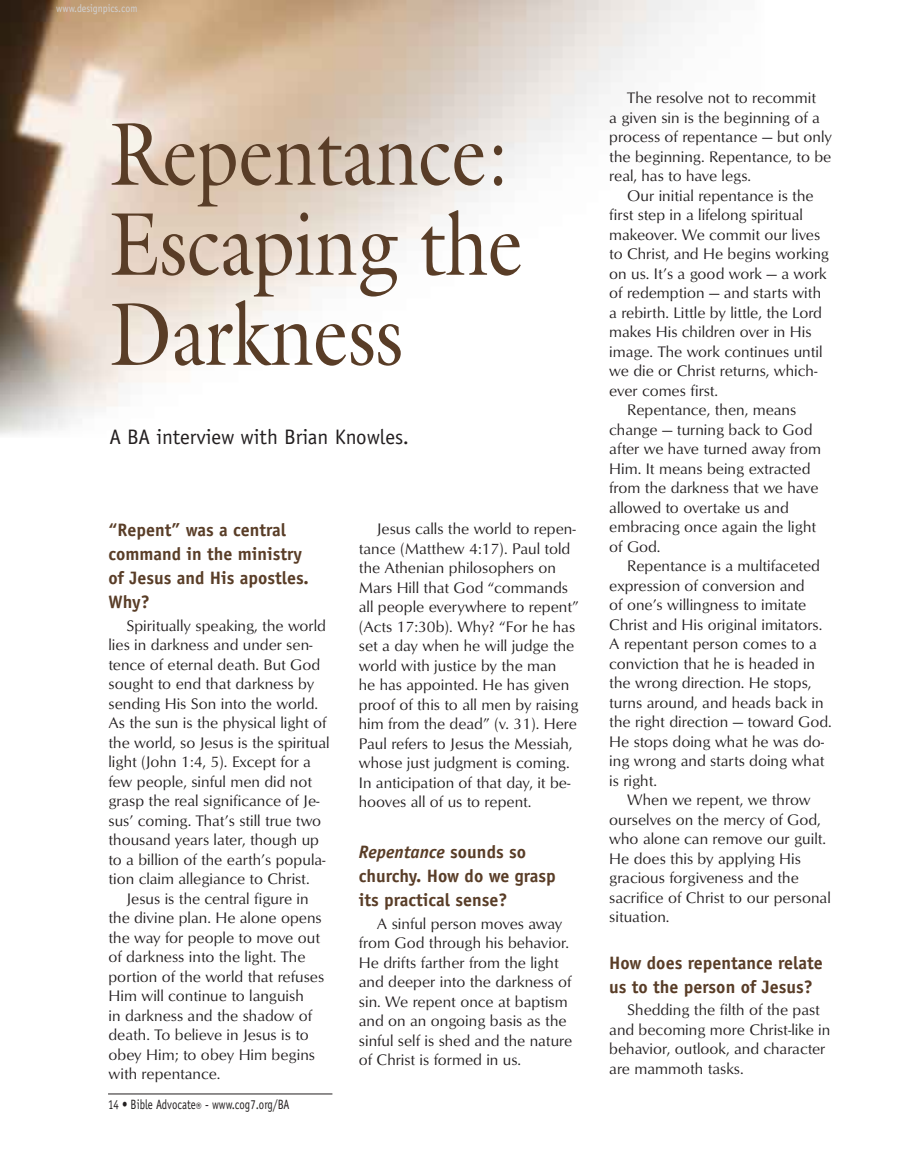
<style>
.page{position:relative;width:905px;height:1175px;background:#fff}
.page>*{position:absolute;margin:0;border:0;box-sizing:border-box;transform-origin:0 0}
.t1{font:90px/90px "Galliard";letter-spacing:-.005em;color:#593d27;scale:.85 1}
.t2{font:21px "Officina Sans";color:#231f20}
.t3{font:700 18px/24px "Officina Sans";color:#593d27}
.t4{font:15.75px/19.5px "Optimum Roman DTC";color:#231f20}
.t5{font:13.5px "Officina Sans";color:#231f20;scale:.8 1}
.t6{font:10.95px "Officina Sans";color:#d1d2d4;scale:.9 1}
.s1{font-style:italic}
</style>
<div class="page">
<hr style="left:108px;top:1093px;width:224px;height:1px;background:#231f20">
<img style="left:0;top:0;width:707px;height:435px">
<p class="t6" style="left:56px;top:2px;width:92px">www.designpics.com</p>
<h1 class="t1" style="left:109px;top:108px;width:488px">Repentance:<br>Escaping the<br>Darkness</h1>
<h2 class="t2" style="left:109px;top:424px;width:301px">A BA interview with Brian Knowles.</h2>
<p class="t3" style="left:108px;top:517px;width:202px">“Repent” was a central command in the ministry of Jesus and His apostles.<br>Why?</p>
<p class="t4" style="left:108px;top:615px;width:223px;text-indent:18px">Spiritually speaking, the world lies in darkness and under sen&shy;tence of eternal death. But God sought to end that darkness by sending His Son into the world.<br>As the sun is the physical light of the world, so Jesus is the spiritual light (John 1:4, 5). Except for a few people, sinful men did not grasp the real significance of Je&shy;sus’ coming. That’s still true two thousand years later, though up to a billion of the earth’s popula&shy;tion claim allegiance to Christ.</p>
<p class="t4" style="left:108px;top:888px;width:217px;text-indent:18px">Jesus is the central figure in the divine plan. He alone opens the way for people to move out of darkness into the light. The portion of the world that refuses<br>Him will continue to languish<br>in darkness and the shadow of death. To believe in Jesus is to obey Him; to obey Him begins with repentance.</p>
<p class="t5" style="left:108px;top:1096px;width:228px">14 • Bible Advocate® - www.cog7.org/BA</p>
<p class="t4" style="left:359px;top:519px;width:221px;text-indent:18px">Jesus calls the world to repen&shy;tance (Matthew 4:17). Paul told the Athenian philosophers on<br>Mars Hill that God “commands all people everywhere to repent” (Acts 17:30b). Why? “For he has set a day when he will judge the world with justice by the man<br>he has appointed. He has given proof of this to all men by raising him from the dead” (v. 31). Here<br>Paul refers to Jesus the Messiah, whose just judgment is coming.<br>In anticipation of that day, it be&shy;hooves all of us to repent.</p>
<p class="t3" style="left:359px;top:840px;width:198px"><span class="s1">Repentance</span> sounds so churchy. How do we grasp its practical sense?</p>
<p class="t4" style="left:359px;top:913px;width:215px;text-indent:18px">A sinful person moves away from God through his behavior.<br>He drifts farther from the light and deeper into the darkness of sin. We repent once at baptism and on an ongoing basis as the sinful self is shed and the nature of Christ is formed in us.</p>
<p class="t4" style="left:609px;top:88px;width:224px;text-indent:18px">The resolve not to recommit<br>a given sin is the beginning of a process of repentance — but only the beginning. Repentance, to be real, has to have legs.</p>
<p class="t4" style="left:627px;top:185px;width:188px">Our initial repentance is the</p>
<p class="t4" style="left:609px;top:205px;width:195px">first step in a lifelong spiritual</p>
<p class="t4" style="left:609px;top:224px;width:212px">makeover. We commit our lives</p>
<p class="t4" style="left:609px;top:244px;width:221px">to Christ, and He begins working</p>
<p class="t4" style="left:609px;top:263px;width:219px">on us. It’s a good work — a work</p>
<p class="t4" style="left:609px;top:283px;width:213px">of redemption — and starts with</p>
<p class="t4" style="left:609px;top:302px;width:214px">a rebirth. Little by little, the Lord</p>
<p class="t4" style="left:609px;top:322px;width:204px">makes His children over in His</p>
<p class="t4" style="left:609px;top:341px;width:215px">image. The work continues until</p>
<p class="t4" style="left:609px;top:361px;width:210px">we die or Christ returns, which-</p>
<p class="t4" style="left:609px;top:380px;width:110px">ever comes first.</p>
<p class="t4" style="left:627px;top:400px;width:170px">Repentance, then, means</p>
<p class="t4" style="left:609px;top:419px;width:205px">change — turning back to God</p>
<p class="t4" style="left:609px;top:439px;width:213px">after we have turned away from</p>
<p class="t4" style="left:609px;top:458px;width:203px">Him. It means being extracted</p>
<p class="t4" style="left:609px;top:478px;width:211px">from the darkness that we have</p>
<p class="t4" style="left:609px;top:497px;width:181px">allowed to overtake us and</p>
<p class="t4" style="left:609px;top:517px;width:208px">embracing once again the light</p>
<p class="t4" style="left:609px;top:536px;width:53px">of God.</p>
<p class="t4" style="left:627px;top:556px;width:194px">Repentance is a multifaceted</p>
<p class="t4" style="left:609px;top:575px;width:197px">expression of conversion and</p>
<p class="t4" style="left:609px;top:595px;width:199px">of one’s willingness to imitate</p>
<p class="t4" style="left:609px;top:614px;width:215px">Christ and His original imitators.</p>
<p class="t4" style="left:609px;top:634px;width:209px">A repentant person comes to a</p>
<p class="t4" style="left:609px;top:653px;width:207px">conviction that he is headed in</p>
<p class="t4" style="left:609px;top:673px;width:204px">the wrong direction. He stops,</p>
<p class="t4" style="left:609px;top:692px;width:216px">turns around, and heads back in</p>
<p class="t4" style="left:609px;top:712px;width:224px">the right direction — toward God.</p>
<p class="t4" style="left:609px;top:731px;width:216px">He stops doing what he was do-</p>
<p class="t4" style="left:609px;top:751px;width:217px">ing wrong and starts doing what</p>
<p class="t4" style="left:609px;top:770px;width:49px">is right.</p>
<p class="t4" style="left:627px;top:790px;width:185px">When we repent, we throw</p>
<p class="t4" style="left:609px;top:809px;width:213px">ourselves on the mercy of God,</p>
<p class="t4" style="left:609px;top:829px;width:218px">who alone can remove our guilt.</p>
<p class="t4" style="left:609px;top:848px;width:193px">He does this by applying His</p>
<p class="t4" style="left:609px;top:868px;width:191px">gracious forgiveness and the</p>
<p class="t4" style="left:609px;top:887px;width:223px">sacrifice of Christ to our personal</p>
<p class="t4" style="left:609px;top:907px;width:62px">situation.</p>
<p class="t3" style="left:609px;top:950px;width:215px">How does repentance relate us to the person of Jesus?</p>
<p class="t4" style="left:609px;top:1000px;width:222px;text-indent:18px">Shedding the filth of the past and becoming more Christ-like in behavior, outlook, and character are mammoth tasks.</p>
</div>
